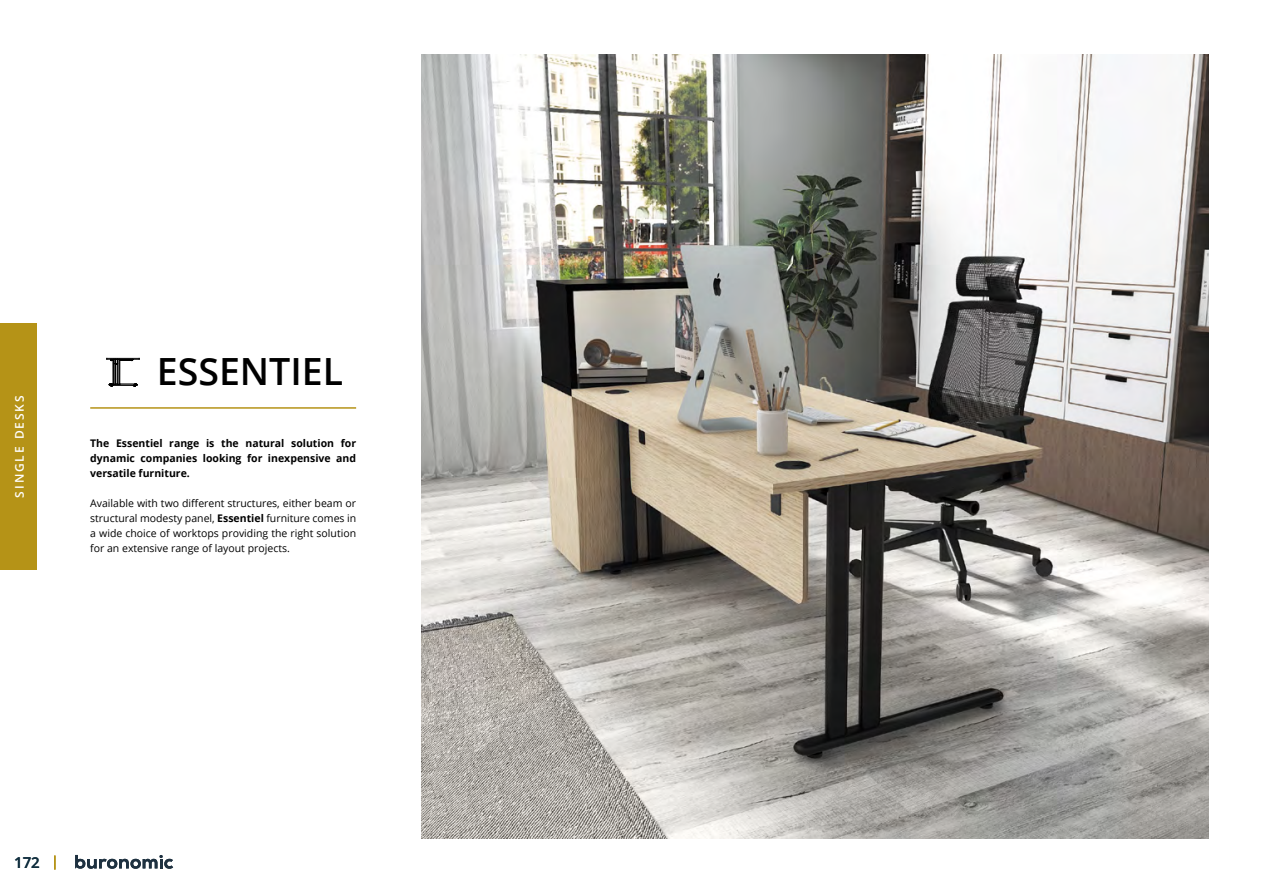
<style>
.page{position:relative;width:1263px;height:893px;background:#fff}
.page>*{position:absolute;margin:0;border:0;box-sizing:border-box;transform-origin:0 0}
.t1{font:600 37.5px "Open Sans";color:#000}
.t2{font:600 15px "Open Sans";color:#112f3f}
.t3{font:600 12px "Open Sans";letter-spacing:.16em;color:#fff}
.t4{font:10.5px/15px "Open Sans";color:#000;text-align:justify}
.t5{font:700 10.5px/15px "Open Sans";color:#000;text-align:justify}
.s1{font-weight:700}
</style>
<div class="page">
<svg style="left:75px;top:855px;width:98px;height:14px"></svg>
<svg style="left:54px;top:855px;width:2px;height:15px"></svg>
<div style="left:0;top:323px;width:36px;height:247px;background:#b59317"></div>
<img style="left:421px;top:54px;width:788px;height:785px">
<hr style="left:90px;top:407px;width:266px;height:2px;background:#b59317">
<svg style="left:107px;top:358px;width:33px;height:29px"></svg>
<p class="t3" style="left:11px;top:498px;width:104px;rotate:-90deg">SINGLE DESKS</p>
<h1 class="t1" style="left:157px;top:345px;width:188px">ESSENTIEL</h1>
<p class="t5" style="left:90px;top:436px;width:267px">The Essentiel range is the natural solution for dynamic companies looking for inexpensive and versatile furniture.</p>
<p class="t4" style="left:90px;top:496px;width:267px">Available with two different structures, either beam or structural modesty panel, <span class="s1">Essentiel</span> furniture comes in a wide choice of worktops providing the right solution for an extensive range of layout projects.</p>
<h2 class="t2" style="left:14px;top:852px;width:27px">172</h2>
</div>
